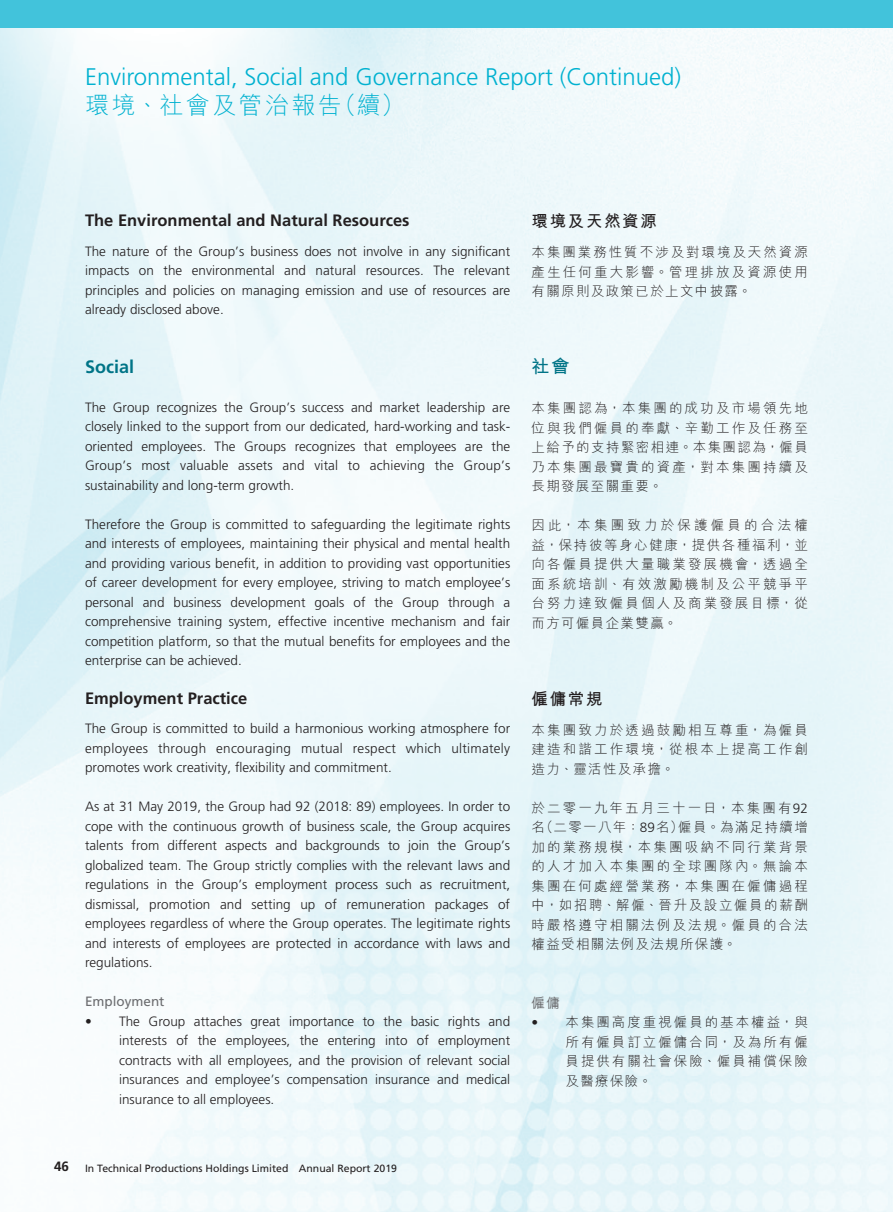
<style>
.page{position:relative;width:893px;height:1212px;background:#fff}
.page>*{position:absolute;margin:0;border:0;box-sizing:border-box;transform-origin:0 0}
.t1{font:300 24px "Frutiger LT Std";color:#00b1d0}
.t2{font:300 24px "M Hei HK";letter-spacing:.1em;color:#00b1d0}
.t3{font:700 18px "Frutiger LT Std";color:#007487}
.t4{font:700 18px "M Hei HK";color:#007487}
.t5{font:700 16.5px "Frutiger LT Std";color:#231f20}
.t6{font:700 16.5px "M Hei HK";letter-spacing:.1em;color:#231f20}
.t7{font:300 13.5px/19.5px "Frutiger LT Std";color:#231f20;text-align:justify}
.t8{font:300 13.5px/19.5px "M Hei HK";letter-spacing:.145em;color:#231f20;text-align:justify}
.t9{font:13.5px "Frutiger LT Std";color:#6c6d70}
.t10{font:500 13.5px "M Hei HK";color:#6c6d70}
.t11{font:10.5px "Frutiger LT Std";color:#231f20}
.s1{font-family:"Frutiger LT Std"}
.s2{font-weight:700;font-size:13.5px}
</style>
<div class="page">
<div style="left:0;top:0;width:893px;height:28px;background:#42c3db"></div>
<h1 class="t1" style="left:85px;top:63px;width:598px">Environmental, Social and Governance Report (Continued)</h1>
<h1 class="t2" style="left:85px;top:92px;width:321px">環境、社會及管治報告（續）</h1>
<p class="t5" style="left:85px;top:211px;width:326px">The Environmental and Natural Resources</p>
<p class="t7" style="left:85px;top:241px;width:427px">The nature of the Group’s business does not involve in any significant impacts on the environmental and natural resources. The relevant principles and policies on managing emission and use of resources are already disclosed above.</p>
<h2 class="t3" style="left:85px;top:356px;width:51px">Social</h2>
<p class="t7" style="left:85px;top:397px;width:427px">The Group recognizes the Group’s success and market leadership are closely linked to the support from our dedicated, hard-working and task&shy;oriented employees. The Groups recognizes that employees are the Group’s most valuable assets and vital to achieving the Group’s sustainability and long-term growth.</p>
<p class="t7" style="left:85px;top:514px;width:427px">Therefore the Group is committed to safeguarding the legitimate rights and interests of employees, maintaining their physical and mental health and providing various benefit, in addition to providing vast opportunities of career development for every employee, striving to match employee’s personal and business development goals of the Group through a comprehensive training system, effective incentive mechanism and fair competition platform, so that the mutual benefits for employees and the enterprise can be achieved.</p>
<p class="t5" style="left:85px;top:689px;width:164px">Employment Practice</p>
<p class="t7" style="left:85px;top:719px;width:427px">The Group is committed to build a harmonious working atmosphere for employees through encouraging mutual respect which ultimately promotes work creativity, flexibility and commitment.</p>
<p class="t7" style="left:85px;top:797px;width:427px">As at 31 May 2019, the Group had 92 (2018: 89) employees. In order to cope with the continuous growth of business scale, the Group acquires talents from different aspects and backgrounds to join the Group’s globalized team. The Group strictly complies with the relevant laws and regulations in the Group’s employment process such as recruitment, dismissal, promotion and setting up of remuneration packages of employees regardless of where the Group operates. The legitimate rights and interests of employees are protected in accordance with laws and regulations.</p>
<p class="t9" style="left:85px;top:994px;width:81px">Employment</p>
<p class="t7" style="left:119px;top:1012px;width:393px;text-indent:-34px">• The Group attaches great importance to the basic rights and interests of the employees, the entering into of employment contracts with all employees, and the provision of relevant social insurances and employee’s compensation insurance and medical insurance to all employees.</p>
<p class="t6" style="left:531px;top:209px;width:127px">環境及天然資源</p>
<p class="t8" style="left:531px;top:242px;width:278px">本集團業務性質不涉及對環境及天然資源產生任何重大影響。管理排放及資源使用有關原則及政策已於上文中披露。</p>
<h2 class="t4" style="left:531px;top:354px;width:39px">社會</h2>
<p class="t8" style="left:531px;top:398px;width:278px">本集團認為，本集團的成功及市場領先地位與我們僱員的奉獻、辛勤工作及任務至上給予的支持緊密相連。本集團認為，僱員乃本集團最寶貴的資產，對本集團持續及長期發展至關重要。</p>
<p class="t8" style="left:531px;top:515px;width:278px">因此，本集團致力於保護僱員的合法權益，保持彼等身心健康，提供各種福利，並向各僱員提供大量職業發展機會，透過全面系統培訓、有效激勵機制及公平競爭平台努力達致僱員個人及商業發展目標，從而方可僱員企業雙贏。</p>
<p class="t6" style="left:531px;top:687px;width:72px">僱傭常規</p>
<p class="t8" style="left:531px;top:720px;width:278px">本集團致力於透過鼓勵相互尊重，為僱員建造和諧工作環境，從根本上提高工作創造力、靈活性及承擔。</p>
<p class="t8" style="left:531px;top:798px;width:278px">於二零一九年五月三十一日，本集團有<span class="s1">92</span>名（二零一八年：<span class="s1">89</span>名）僱員。為滿足持續增加的業務規模，本集團吸納不同行業背景的人才加入本集團的全球團隊內。無論本集團在何處經營業務，本集團在僱傭過程中，如招聘、解僱、晉升及設立僱員的薪酬時嚴格遵守相關法例及法規。僱員的合法權益受相關法例及法規所保護。</p>
<p class="t10" style="left:531px;top:993px;width:30px">僱傭</p>
<p class="t8" style="left:566px;top:1012px;width:244px;text-indent:-34px"><span class="s1">•</span> 本集團高度重視僱員的基本權益，與所有僱員訂立僱傭合同，及為所有僱員提供有關社會保險、僱員補償保險及醫療保險。</p>
<p class="t11" style="left:54px;top:1162px;width:344px"><span class="s2">46</span> In Technical Productions Holdings Limited Annual Report 2019</p>
</div>
